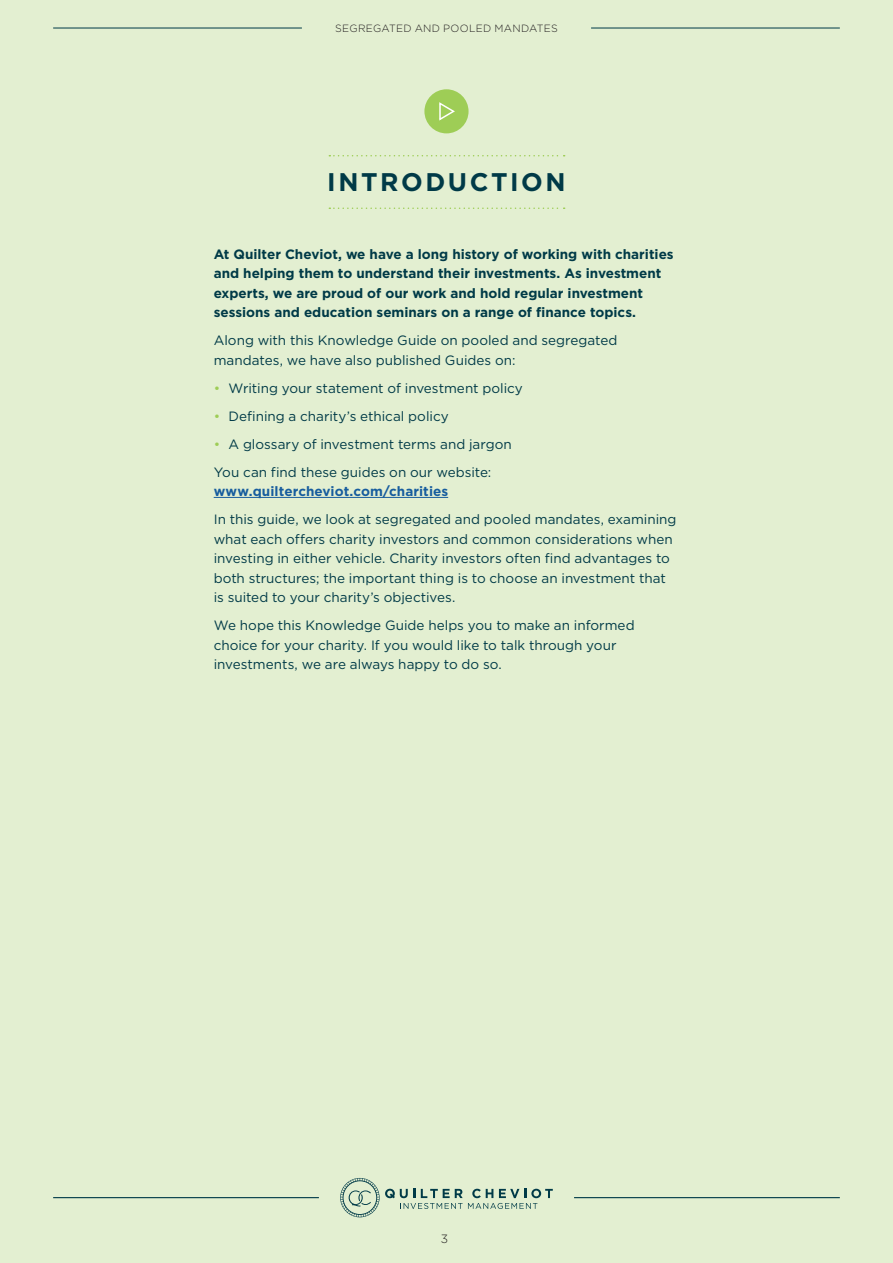
<style>
.page{position:relative;width:893px;height:1263px;background:#e3efd1}
.page>*{position:absolute;margin:0;border:0;box-sizing:border-box;transform-origin:0 0}
.t1{font:700 25.5px "Gotham";letter-spacing:.1em;color:#003a47}
.t2{font:13.5px/19.5px "Gotham";color:#003a47}
.t3{font:700 13.5px/19.5px "Gotham";color:#003a47}
.t4{font:700 13.5px "Gotham";color:#175d9e}
.t5{font:300 12px "Gotham";color:#231f20}
.t6{font:300 10.5px "Gotham";letter-spacing:.02em;color:#231f20}
.s1{color:#9ecd56}
</style>
<div class="page">
<svg style="left:329px;top:155px;width:236px;height:1px"></svg>
<svg style="left:329px;top:207px;width:236px;height:2px"></svg>
<hr style="left:214px;top:497px;width:234px;height:1px;background:#175d9e">
<hr style="left:53px;top:28px;width:249px;height:1px;background:#003a47">
<hr style="left:591px;top:28px;width:249px;height:1px;background:#003a47">
<div style="left:424px;top:89px;width:45px;height:44px;background:#9ecd56;border-radius:50%"></div>
<svg style="left:439px;top:102px;width:16px;height:19px"></svg>
<hr style="left:53px;top:1197px;width:266px;height:1px;background:#003a47">
<hr style="left:574px;top:1197px;width:266px;height:1px;background:#003a47">
<svg style="left:340px;top:1178px;width:213px;height:39px"></svg>
<p class="t6" style="left:335px;top:21px;width:224px">SEGREGATED AND POOLED MANDATES</p>
<h1 class="t1" style="left:327px;top:165px;width:240px">INTRODUCTION</h1>
<p class="t3" style="left:214px;top:244px;width:462px">At Quilter Cheviot, we have a long history of working with charities and helping them to understand their investments. As investment experts, we are proud of our work and hold regular investment sessions and education seminars on a range of finance topics.</p>
<p class="t2" style="left:214px;top:330px;width:405px">Along with this Knowledge Guide on pooled and segregated mandates, we have also published Guides on:</p>
<p class="t2" style="left:214px;top:378px;width:311px"><span class="s1">•</span> Writing your statement of investment policy</p>
<p class="t2" style="left:214px;top:406px;width:237px"><span class="s1">•</span> Defining a charity’s ethical policy</p>
<p class="t2" style="left:214px;top:429px;width:300px;line-height:28px"><span class="s1">•</span> A glossary of investment terms and jargon<br>You can find these guides on our website:</p>
<p class="t4" style="left:214px;top:482px;width:236px">www.quiltercheviot.com/charities</p>
<p class="t2" style="left:214px;top:509px;width:464px">In this guide, we look at segregated and pooled mandates, examining what each offers charity investors and common considerations when investing in either vehicle. Charity investors often find advantages to both structures; the important thing is to choose an investment that is suited to your charity’s objectives.</p>
<p class="t2" style="left:214px;top:615px;width:422px">We hope this Knowledge Guide helps you to make an informed choice for your charity. If you would like to talk through your investments, we are always happy to do so.</p>
<p class="t5" style="left:441px;top:1231px;width:9px">3</p>
</div>
